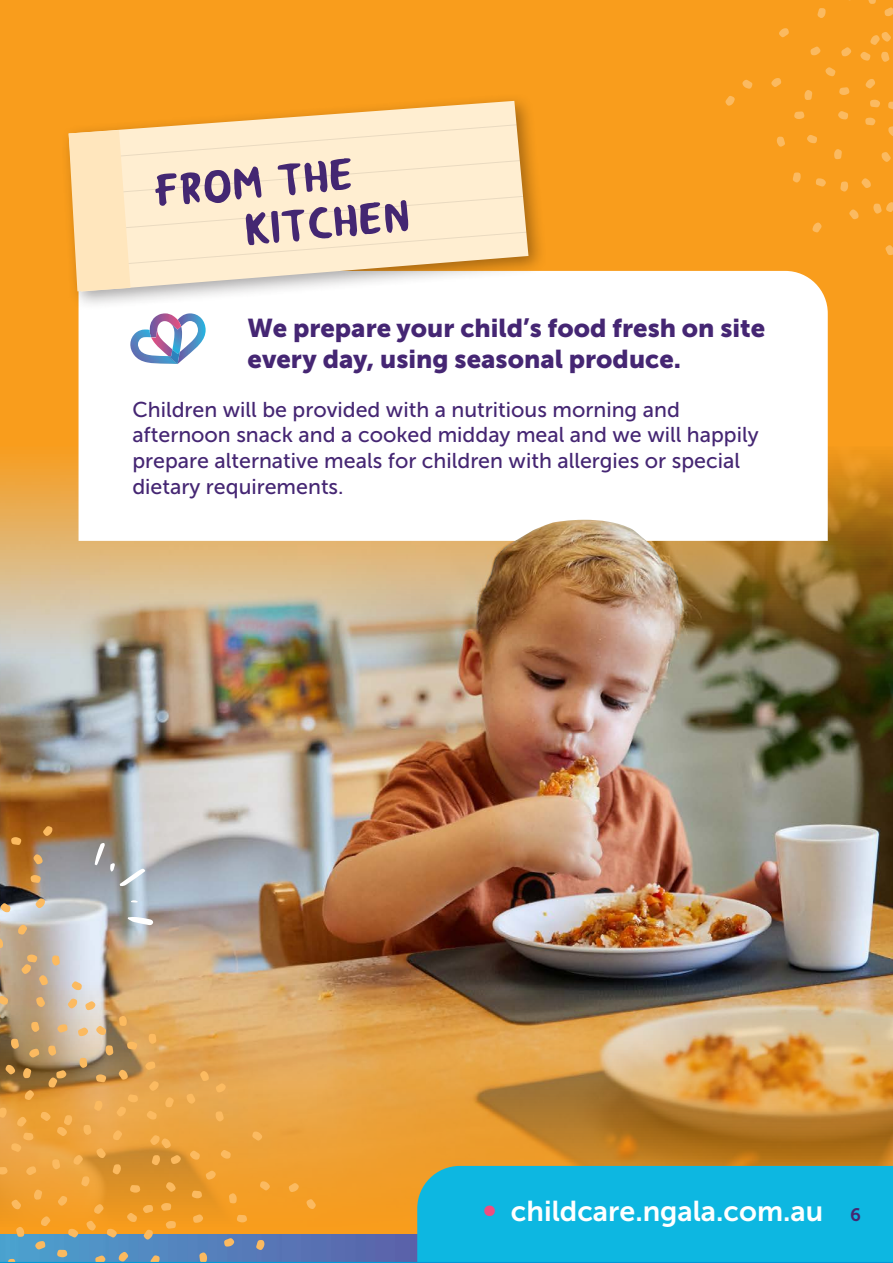
<style>
.page{position:relative;width:893px;height:1263px;background:#fff}
.page>*{position:absolute;margin:0;border:0;box-sizing:border-box;transform-origin:0 0}
.t1{font:28.65px "Museo Sans 700";color:#fff}
.t2{font:25.65px/30.8px "Museo Sans 900";color:#452673}
.t3{font:21.45px/25.7px "Museo Sans 500";color:#452673}
.t4{font:18px "Museo Sans 700";color:#442772}
.s1{font-family:"Museo Sans 900";color:#ef4d7f}
</style>
<div class="page">
<img style="left:0;top:0;width:893px;height:1263px">
<p class="t2" style="left:248px;top:312px;width:519px">We prepare your child’s food fresh on site every day, using seasonal produce.</p>
<p class="t3" style="left:132px;top:397px;width:628px">Children will be provided with a nutritious morning and afternoon snack and a cooked midday meal and we will happily prepare alternative meals for children with allergies or special dietary requirements.</p>
<h1 class="t1" style="left:483px;top:1195px;width:342px"><span class="s1">•</span> childcare.ngala.com.au</h1>
<p class="t4" style="left:850px;top:1204px;width:12px">6</p>
</div>
